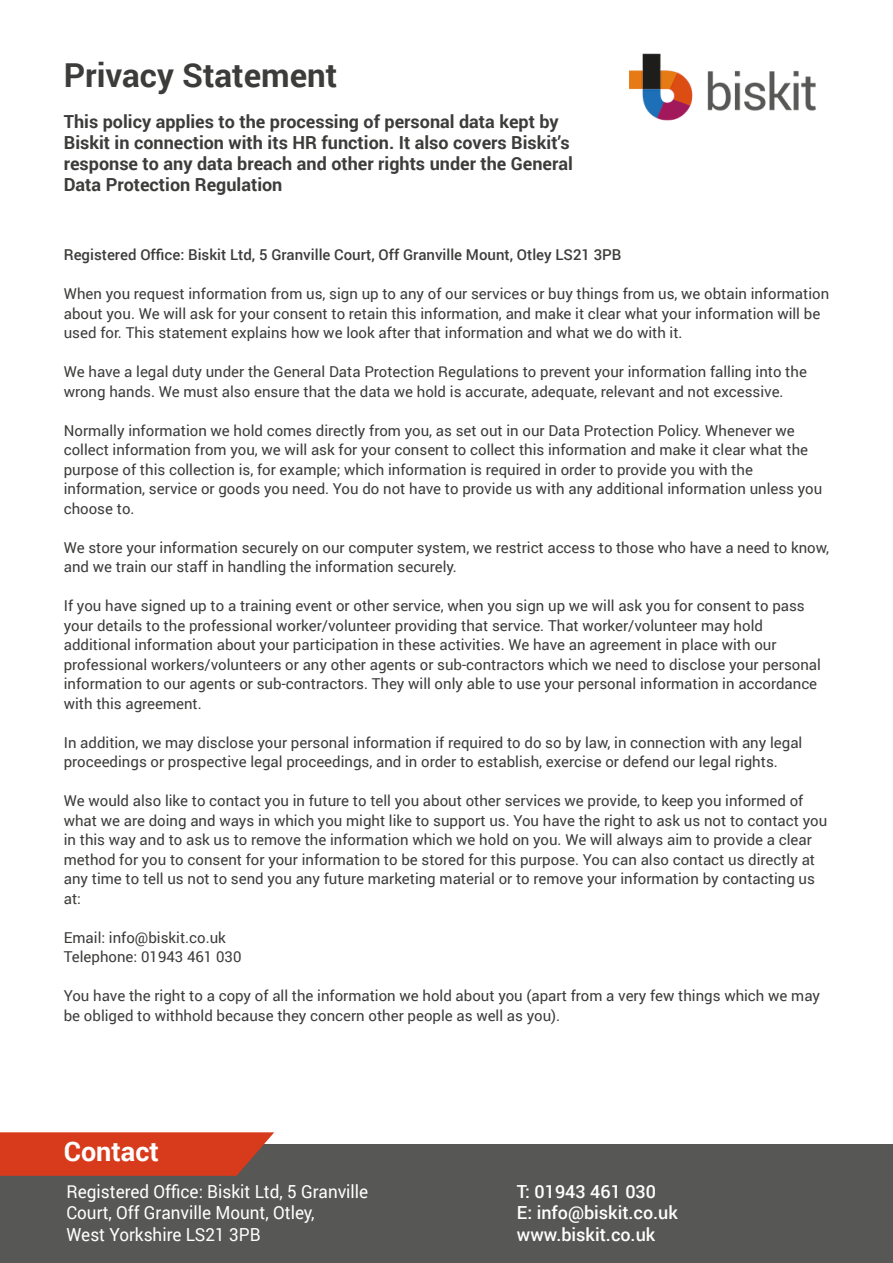
<style>
.page{position:relative;width:893px;height:1263px;background:#fff}
.page>*{position:absolute;margin:0;border:0;box-sizing:border-box;transform-origin:0 0}
.t1{font:700 33px "Roboto";color:#3c3c3b}
.t2{font:700 27px "Roboto";color:#fff}
.t3{font:700 18px/21px "Roboto";color:#3c3c3b}
.t4{font:18px/21.6px "Roboto";color:#fff;scale:.95 1}
.t5{font:500 18px/21.6px "Roboto";color:#fff}
.t6{font:15px/19.5px "Roboto";color:#3c3c3b}
.t7{font:500 15px "Roboto";color:#3c3c3b}
</style>
<div class="page">
<div style="left:0;top:1145px;width:893px;height:118px;background:#575756"></div>
<svg style="left:0;top:1132px;width:274px;height:44px;background:#cf3f21"></svg>
<img style="left:630px;top:53px;width:186px;height:68px">
<h1 class="t1" style="left:64px;top:52px;width:275px">Privacy Statement</h1>
<p class="t3" style="left:64px;top:111px;width:511px">This policy applies to the processing of personal data kept by Biskit in connection with its HR function. It also covers Biskit’s response to any data breach and other rights under the General Data Protection Regulation</p>
<p class="t7" style="left:64px;top:244px;width:559px">Registered Office: Biskit Ltd, 5 Granville Court, Off Granville Mount, Otley LS21 3PB</p>
<p class="t6" style="left:64px;top:284px;width:767px">When you request information from us, sign up to any of our services or buy things from us, we obtain information about you. We will ask for your consent to retain this information, and make it clear what your information will be used for. This statement explains how we look after that information and what we do with it.</p>
<p class="t6" style="left:64px;top:362px;width:745px">We have a legal duty under the General Data Protection Regulations to prevent your information falling into the wrong hands. We must also ensure that the data we hold is accurate, adequate, relevant and not excessive.</p>
<p class="t6" style="left:64px;top:420px;width:760px">Normally information we hold comes directly from you, as set out in our Data Protection Policy. Whenever we collect information from you, we will ask for your consent to collect this information and make it clear what the purpose of this collection is, for example; which information is required in order to provide you with the information, service or goods you need. You do not have to provide us with any additional information unless you choose to.</p>
<p class="t6" style="left:64px;top:537px;width:767px">We store your information securely on our computer system, we restrict access to those who have a need to know, and we train our staff in handling the information securely.</p>
<p class="t6" style="left:64px;top:596px;width:759px">If you have signed up to a training event or other service, when you sign up we will ask you for consent to pass your details to the professional worker/volunteer providing that service. That worker/volunteer may hold additional information about your participation in these activities. We have an agreement in place with our professional workers/volunteers or any other agents or sub-contractors which we need to disclose your personal information to our agents or sub-contractors. They will only able to use your personal information in accordance with this agreement.</p>
<p class="t6" style="left:64px;top:732px;width:740px">In addition, we may disclose your personal information if required to do so by law, in connection with any legal proceedings or prospective legal proceedings, and in order to establish, exercise or defend our legal rights.</p>
<p class="t6" style="left:64px;top:791px;width:765px">We would also like to contact you in future to tell you about other services we provide, to keep you informed of what we are doing and ways in which you might like to support us. You have the right to ask us not to contact you in this way and to ask us to remove the information which we hold on you. We will always aim to provide a clear method for you to consent for your information to be stored for this purpose. You can also contact us directly at any time to tell us not to send you any future marketing material or to remove your information by contacting us at:</p>
<p class="t6" style="left:64px;top:927px;width:179px">Email: info@biskit.co.uk<br>Telephone: 01943 461 030</p>
<p class="t6" style="left:64px;top:986px;width:758px">You have the right to a copy of all the information we hold about you (apart from a very few things which we may be obliged to withhold because they concern other people as well as you).</p>
<h2 class="t2" style="left:64px;top:1132px;width:97px">Contact</h2>
<p class="t4" style="left:66px;top:1180px;width:319px">Registered Office: Biskit Ltd, 5 Granville<br>Court, Off Granville Mount, Otley,<br>West Yorkshire LS21 3PB</p>
<p class="t5" style="left:517px;top:1180px;width:162px">T: 01943 461 030<br>E: info@biskit.co.uk www.biskit.co.uk</p>
</div>
